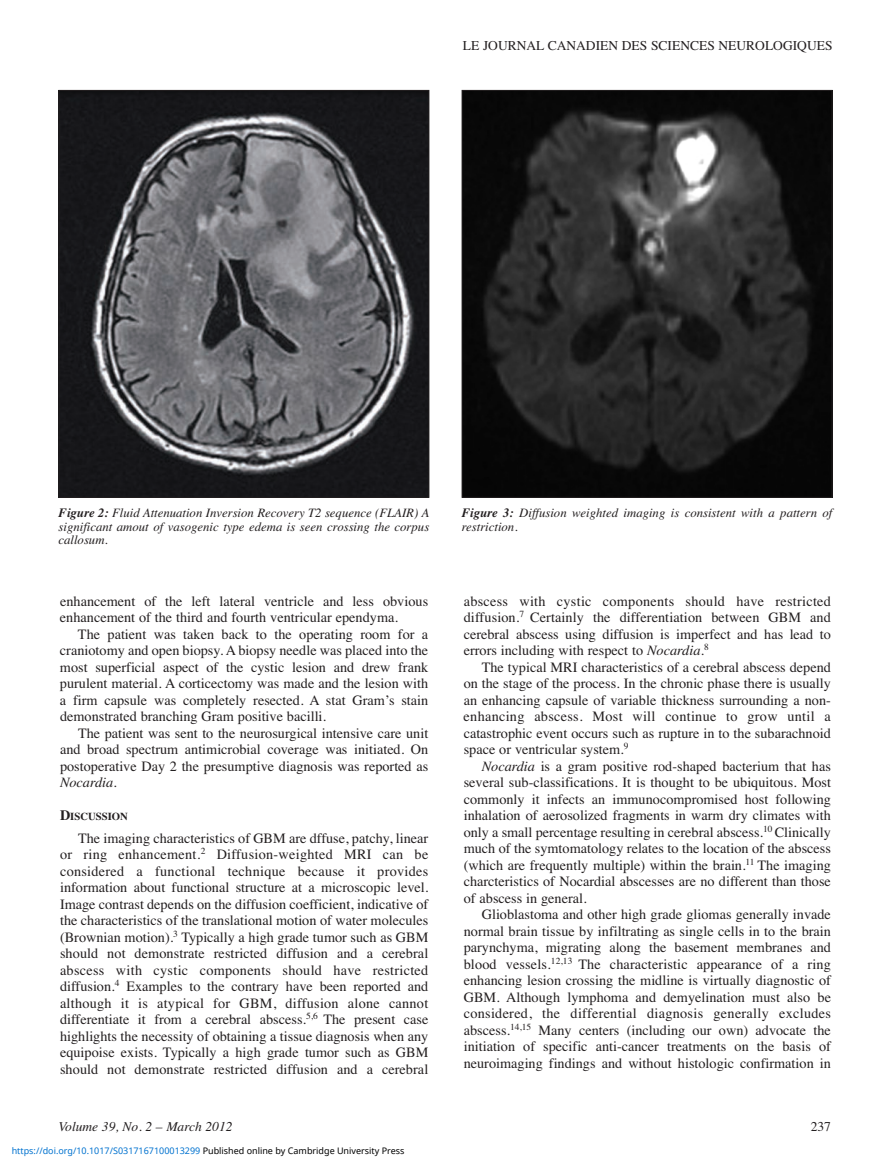
<style>
.page{position:relative;width:891px;height:1175px;background:#fff}
.page>*{position:absolute;margin:0;border:0;box-sizing:border-box;transform-origin:0 0}
.t1{font:14.25px/16.5px "Times";color:#231f20;text-align:justify}
.t2{font:13.5px "Times";color:#231f20}
.t3{font:italic 13.5px "Times";color:#231f20}
.t4{font:italic 12.75px/13.5px "Times";color:#231f20;text-align:justify}
.t5{font:700 10.65px "Times";color:#231f20}
.t6{font:9px "Noto Sans";color:#0172cf}
.s1{font-weight:700}
.s2{font-style:italic}
.s3{font-size:14.25px}
.s4{color:#000}
</style>
<div class="page">
<img style="left:61px;top:92px;width:366px;height:404px">
<div style="left:59px;top:90px;width:370px;height:408px;border:1px solid #231f20"></div>
<img style="left:464px;top:92px;width:366px;height:404px">
<div style="left:462px;top:90px;width:370px;height:408px;border:1px solid #231f20"></div>
<p class="t2" style="left:463px;top:37px;width:371px">LE JOURNAL CANADIEN DES SCIENCES NEUROLOGIQUES</p>
<p class="t4" style="left:59px;top:506px;width:372px"><span class="s1">Figure 2:</span> Fluid Attenuation Inversion Recovery T2 sequence (FLAIR) A significant amout of vasogenic type edema is seen crossing the corpus callosum.</p>
<p class="t4" style="left:462px;top:506px;width:372px"><span class="s1">Figure 3:</span> Diffusion weighted imaging is consistent with a pattern of restriction.</p>
<p class="t1" style="left:60px;top:592px;width:370px">enhancement of the left lateral ventricle and less obvious enhancement of the third and fourth ventricular ependyma.</p>
<p class="t1" style="left:60px;top:625px;width:370px;text-indent:18px">The patient was taken back to the operating room for a craniotomy and open biopsy. A biopsy needle was placed into the most superficial aspect of the cystic lesion and drew frank purulent material. A corticectomy was made and the lesion with a firm capsule was completely resected. A stat Gram’s stain demonstrated branching Gram positive bacilli.</p>
<p class="t1" style="left:60px;top:724px;width:370px;text-indent:18px">The patient was sent to the neurosurgical intensive care unit and broad spectrum antimicrobial coverage was initiated. On postoperative Day 2 the presumptive diagnosis was reported as <span class="s2">Nocardia</span>.</p>
<p class="t5" style="left:60px;top:810px;width:69px"><span class="s3">D</span>ISCUSSION</p>
<p class="t1" style="left:60px;top:829px;width:370px;text-indent:18px">The imaging characteristics of GBM are dffuse, patchy, linear or ring enhancement.<sup>2</sup> Diffusion-weighted MRI can be considered a functional technique because it provides information about functional structure at a microscopic level.<br>Image contrast depends on the diffusion coefficient, indicative of the characteristics of the translational motion of water molecules (Brownian motion).<sup>3</sup> Typically a high grade tumor such as GBM should not demonstrate restricted diffusion and a cerebral abscess with cystic components should have restricted diffusion.<sup>4</sup> Examples to the contrary have been reported and although it is atypical for GBM, diffusion alone cannot differentiate it from a cerebral abscess.<sup>5,6</sup> The present case highlights the necessity of obtaining a tissue diagnosis when any equipoise exists. Typically a high grade tumor such as GBM should not demonstrate restricted diffusion and a cerebral</p>
<p class="t1" style="left:464px;top:592px;width:369px">abscess with cystic components should have restricted diffusion.<sup>7</sup> Certainly the differentiation between GBM and cerebral abscess using diffusion is imperfect and has lead to errors including with respect to <span class="s2">Nocardia</span>.<sup>8</sup></p>
<p class="t1" style="left:464px;top:658px;width:369px;text-indent:18px">The typical MRI characteristics of a cerebral abscess depend on the stage of the process. In the chronic phase there is usually an enhancing capsule of variable thickness surrounding a non&shy;enhancing abscess. Most will continue to grow until a catastrophic event occurs such as rupture in to the subarachnoid space or ventricular system.<sup>9</sup></p>
<p class="t1" style="left:464px;top:757px;width:369px;text-indent:18px"><span class="s2">Nocardia</span> is a gram positive rod-shaped bacterium that has several sub-classifications. It is thought to be ubiquitous. Most commonly it infects an immunocompromised host following inhalation of aerosolized fragments in warm dry climates with only a small percentage resulting in cerebral abscess.<sup>10</sup> Clinically much of the symtomatology relates to the location of the abscess (which are frequently multiple) within the brain.<sup>11</sup> The imaging charcteristics of Nocardial abscesses are no different than those of abscess in general.</p>
<p class="t1" style="left:464px;top:906px;width:369px;text-indent:18px">Glioblastoma and other high grade gliomas generally invade normal brain tissue by infiltrating as single cells in to the brain parynchyma, migrating along the basement membranes and blood vessels.<sup>12,13</sup> The characteristic appearance of a ring enhancing lesion crossing the midline is virtually diagnostic of GBM. Although lymphoma and demyelination must also be considered, the differential diagnosis generally excludes abscess.<sup>14,15</sup> Many centers (including our own) advocate the initiation of specific anti-cancer treatments on the basis of neuroimaging findings and without histologic confirmation in</p>
<p class="t3" style="left:59px;top:1118px;width:176px">Volume 39, No. 2 – March 2012</p>
<p class="t2" style="left:811px;top:1118px;width:22px">237</p>
<p class="t6" style="left:12px;top:1143px;width:394px">https://doi.org/10.1017/S0317167100013299 <span class="s4">Published online by Cambridge University Press</span></p>
</div>
